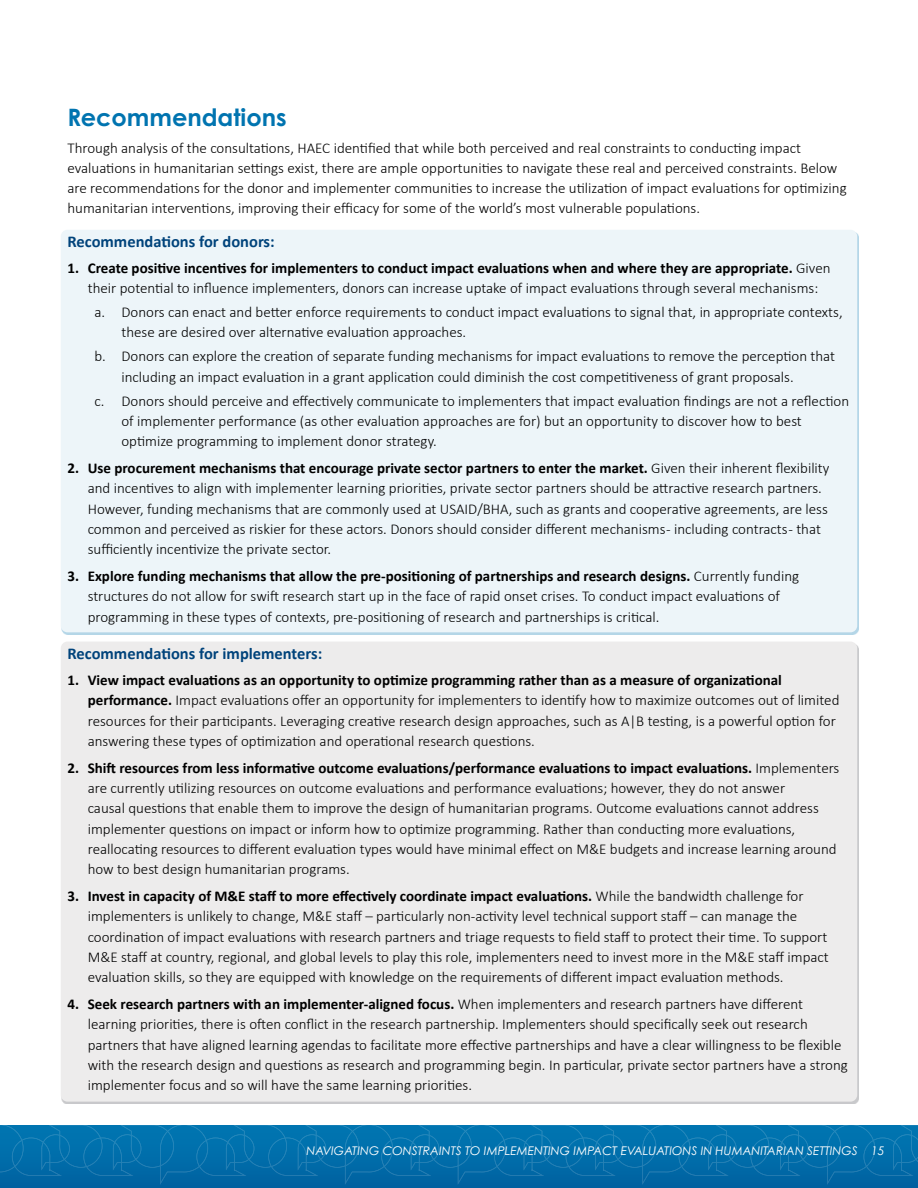
<style>
.page{position:relative;width:918px;height:1188px;background:#fff}
.page>*{position:absolute;margin:0;border:0;box-sizing:border-box;transform-origin:0 0}
.Subhead{font:700 24px "Century Gothic Pro";color:#0074b0}
.Text{font:700 16.5px "Calibri";color:#00437b}
.Text-2{font:300 15px/20.2px "Calibri";color:#000}
.t1{font:italic 12px "Century Gothic Pro";color:#fff}
.s1{font-weight:700}
</style>
<div class="page">
<div style="left:0;top:1131px;width:918px;height:57px;background:#00609f"></div>
<svg style="left:0;top:1125px;width:918px;height:60px"></svg>
<div style="left:61px;top:230px;width:796px;height:402px;background:#edf5f9;border-radius:7px"></div>
<div style="left:61px;top:642px;width:796px;height:460px;background:#edecec;border-radius:7px"></div>
<h2 class="Subhead" style="left:68px;top:102px;width:221px">Recommendations</h2>
<p class="Text-2" style="left:68px;top:137px;width:781px">Through analysis of the consultations, HAEC identified that while both perceived and real constraints to conducting impact evaluations in humanitarian settings exist, there are ample opportunities to navigate these real and perceived constraints. Below are recommendations for the donor and implementer communities to increase the utilization of impact evaluations for optimizing humanitarian interventions, improving their efficacy for some of the world’s most vulnerable populations.</p>
<p class="Text" style="left:68px;top:230px;width:209px">Recommendations for donors:</p>
<p class="Text-2" style="left:68px;top:258px;width:765px;text-align:center"><span class="s1">1. Create positive incentives for implementers to conduct impact evaluations when and where they are appropriate.</span> Given their potential to influence implementers, donors can increase uptake of impact evaluations through several mechanisms:</p>
<p class="Text-2" style="left:122px;top:302px;width:723px;text-indent:-27px">a. Donors can enact and better enforce requirements to conduct impact evaluations to signal that, in appropriate contexts, these are desired over alternative evaluation approaches.</p>
<p class="Text-2" style="left:122px;top:346px;width:715px;text-indent:-27px">b. Donors can explore the creation of separate funding mechanisms for impact evaluations to remove the perception that including an impact evaluation in a grant application could diminish the cost competitiveness of grant proposals.</p>
<p class="Text-2" style="left:122px;top:390px;width:729px;text-indent:-27px">c. Donors should perceive and effectively communicate to implementers that impact evaluation findings are not a reflection of implementer performance (as other evaluation approaches are for) but an opportunity to discover how to best optimize programming to implement donor strategy.</p>
<p class="Text-2" style="left:88px;top:458px;width:743px;text-indent:-20px"><span class="s1">2. Use procurement mechanisms that encourage private sector partners to enter the market.</span> Given their inherent flexibility and incentives to align with implementer learning priorities, private sector partners should be attractive research partners.<br>However, funding mechanisms that are commonly used at USAID/BHA, such as grants and cooperative agreements, are less common and perceived as riskier for these actors. Donors should consider different mechanisms - including contracts - that sufficiently incentivize the private sector.</p>
<p class="Text-2" style="left:88px;top:566px;width:713px;text-indent:-20px"><span class="s1">3. Explore funding mechanisms that allow the pre-positioning of partnerships and research designs.</span> Currently funding structures do not allow for swift research start up in the face of rapid onset crises. To conduct impact evaluations of programming in these types of contexts, pre-positioning of research and partnerships is critical.</p>
<p class="Text" style="left:68px;top:642px;width:256px">Recommendations for implementers:</p>
<p class="Text-2" style="left:88px;top:670px;width:753px;text-indent:-20px"><span class="s1">1. View impact evaluations as an opportunity to optimize programming rather than as a measure of organizational performance.</span> Impact evaluations offer an opportunity for implementers to identify how to maximize outcomes out of limited resources for their participants. Leveraging creative research design approaches, such as A|B testing, is a powerful option for answering these types of optimization and operational research questions.</p>
<p class="Text-2" style="left:88px;top:758px;width:753px;text-indent:-20px"><span class="s1">2. Shift resources from less informative outcome evaluations/performance evaluations to impact evaluations.</span> Implementers are currently utilizing resources on outcome evaluations and performance evaluations; however, they do not answer<br>causal questions that enable them to improve the design of humanitarian programs. Outcome evaluations cannot address implementer questions on impact or inform how to optimize programming. Rather than conducting more evaluations, reallocating resources to different evaluation types would have minimal effect on M&amp;E budgets and increase learning around how to best design humanitarian programs.</p>
<p class="Text-2" style="left:88px;top:886px;width:743px;text-indent:-20px"><span class="s1">3. Invest in capacity of M&amp;E staff to more effectively coordinate impact evaluations.</span> While the bandwidth challenge for implementers is unlikely to change, M&amp;E staff – particularly non-activity level technical support staff – can manage the coordination of impact evaluations with research partners and triage requests to field staff to protect their time. To support M&amp;E staff at country, regional, and global levels to play this role, implementers need to invest more in the M&amp;E staff impact evaluation skills, so they are equipped with knowledge on the requirements of different impact evaluation methods.</p>
<p class="Text-2" style="left:88px;top:994px;width:762px;text-indent:-20px"><span class="s1">4. Seek research partners with an implementer-aligned focus.</span> When implementers and research partners have different learning priorities, there is often conflict in the research partnership. Implementers should specifically seek out research partners that have aligned learning agendas to facilitate more effective partnerships and have a clear willingness to be flexible with the research design and questions as research and programming begin. In particular, private sector partners have a strong implementer focus and so will have the same learning priorities.</p>
<p class="t1" style="left:306px;top:1143px;width:580px">NAVIGATING CONSTRAINTS TO IMPLEMENTING IMPACT EVALUATIONS IN HUMANITARIAN SETTINGS 15</p>
</div>
